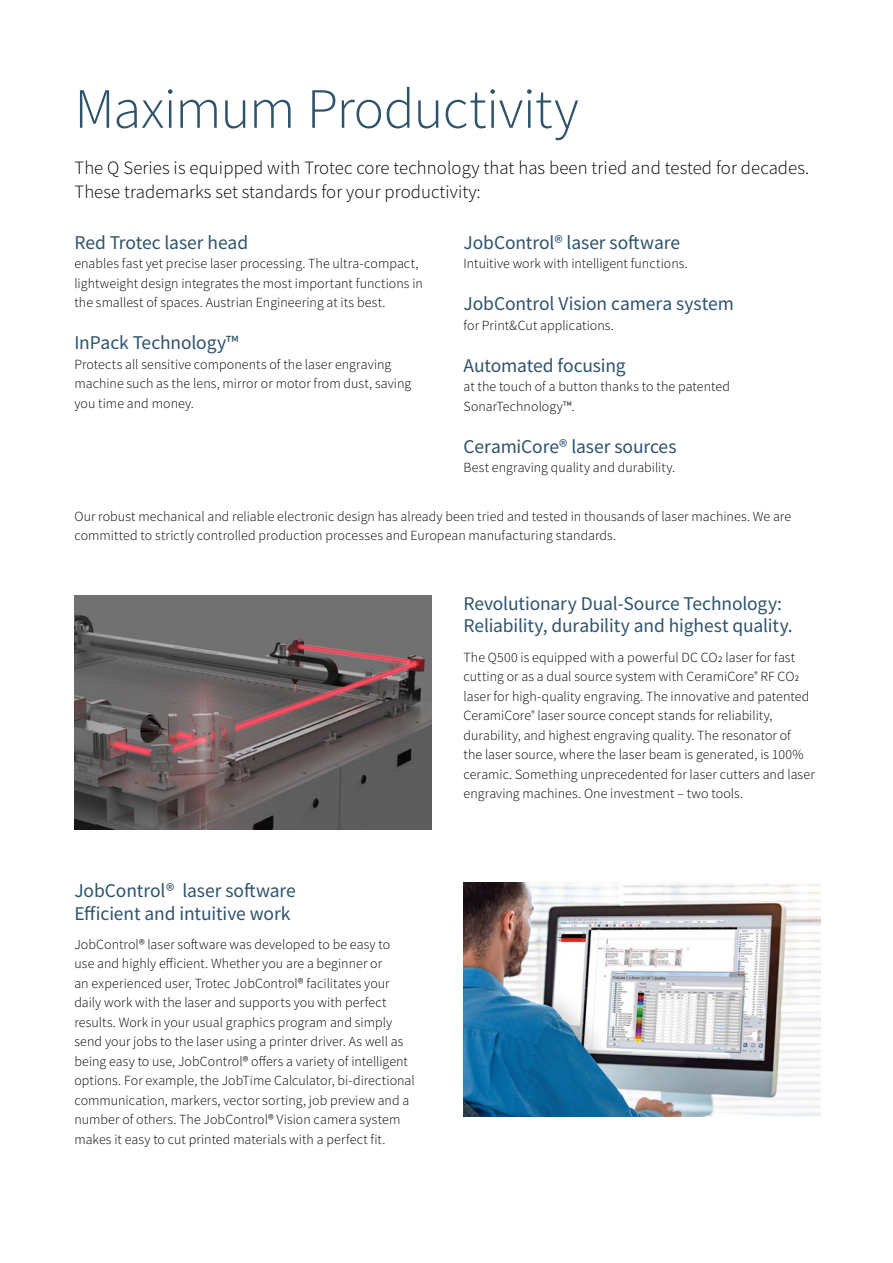
<style>
.page{position:relative;width:893px;height:1263px;background:#fff}
.page>*{position:absolute;margin:0;border:0;box-sizing:border-box;transform-origin:0 0}
.t1{font:300 57px "Source Sans Pro";letter-spacing:-.015em;color:#2e536c}
.t2{font:19.5px/22.5px "Source Sans Pro";letter-spacing:-.005em;color:#2e536c}
.t3{font:300 18.75px/24px "Source Sans Pro";letter-spacing:.005em;color:#000}
.t4{font:300 13.95px/19.5px "Source Sans Pro";letter-spacing:.005em;color:#000}
</style>
<div class="page">
<img style="left:74px;top:595px;width:358px;height:234px">
<img style="left:463px;top:882px;width:358px;height:234px">
<h1 class="t1" style="left:74px;top:74px;width:506px">Maximum Productivity</h1>
<h3 class="t3" style="left:74px;top:155px;width:736px">The Q Series is equipped with Trotec core technology that has been tried and tested for decades.<br>These trademarks set standards for your productivity:</h3>
<h2 class="t2" style="left:74px;top:231px;width:175px">Red Trotec laser head</h2>
<p class="t4" style="left:74px;top:254px;width:350px">enables fast yet precise laser processing. The ultra-compact, lightweight design integrates the most important functions in the smallest of spaces. Austrian Engineering at its best.</p>
<h2 class="t2" style="left:74px;top:331px;width:166px">InPack Technology™</h2>
<p class="t4" style="left:74px;top:354px;width:338px">Protects all sensitive components of the laser engraving machine such as the lens, mirror or motor from dust, saving you time and money.</p>
<h2 class="t2" style="left:463px;top:231px;width:218px">JobControl® laser software</h2>
<p class="t4" style="left:463px;top:254px;width:226px">Intuitive work with intelligent functions.</p>
<h2 class="t2" style="left:463px;top:292px;width:272px">JobControl Vision camera system</h2>
<p class="t4" style="left:463px;top:315px;width:152px">for Print&amp;Cut applications.</p>
<h2 class="t2" style="left:463px;top:354px;width:164px">Automated focusing</h2>
<p class="t4" style="left:463px;top:377px;width:268px">at the touch of a button thanks to the patented<br>SonarTechnology™.</p>
<h2 class="t2" style="left:463px;top:435px;width:215px">CeramiCore® laser sources</h2>
<p class="t4" style="left:463px;top:458px;width:213px">Best engraving quality and durability.</p>
<p class="t4" style="left:74px;top:506px;width:718px">Our robust mechanical and reliable electronic design has already been tried and tested in thousands of laser machines. We are committed to strictly controlled production processes and European manufacturing standards.</p>
<h2 class="t2" style="left:74px;top:879px;width:223px">JobControl® laser software<br>Efficient and intuitive work</h2>
<p class="t4" style="left:74px;top:934px;width:342px">JobControl® laser software was developed to be easy to<br>use and highly efficient. Whether you are a beginner or<br>an experienced user, Trotec JobControl® facilitates your daily work with the laser and supports you with perfect results. Work in your usual graphics program and simply send your jobs to the laser using a printer driver. As well as being easy to use, JobControl® offers a variety of intelligent options. For example, the JobTime Calculator, bi-directional communication, markers, vector sorting, job preview and a number of others. The JobControl® Vision camera system makes it easy to cut printed materials with a perfect fit.</p>
<h2 class="t2" style="left:463px;top:592px;width:331px">Revolutionary Dual-Source Technology:<br>Reliability, durability and highest quality.</h2>
<p class="t4" style="left:463px;top:647px;width:353px">The Q500 is equipped with a powerful DC CO2 laser for fast cutting or as a dual source system with CeramiCore<sup>®</sup> RF CO2 laser for high-quality engraving. The innovative and patented CeramiCore<sup>®</sup> laser source concept stands for reliability, durability, and highest engraving quality. The resonator of<br>the laser source, where the laser beam is generated, is 100% ceramic. Something unprecedented for laser cutters and laser engraving machines. One investment – two tools.</p>
</div>
